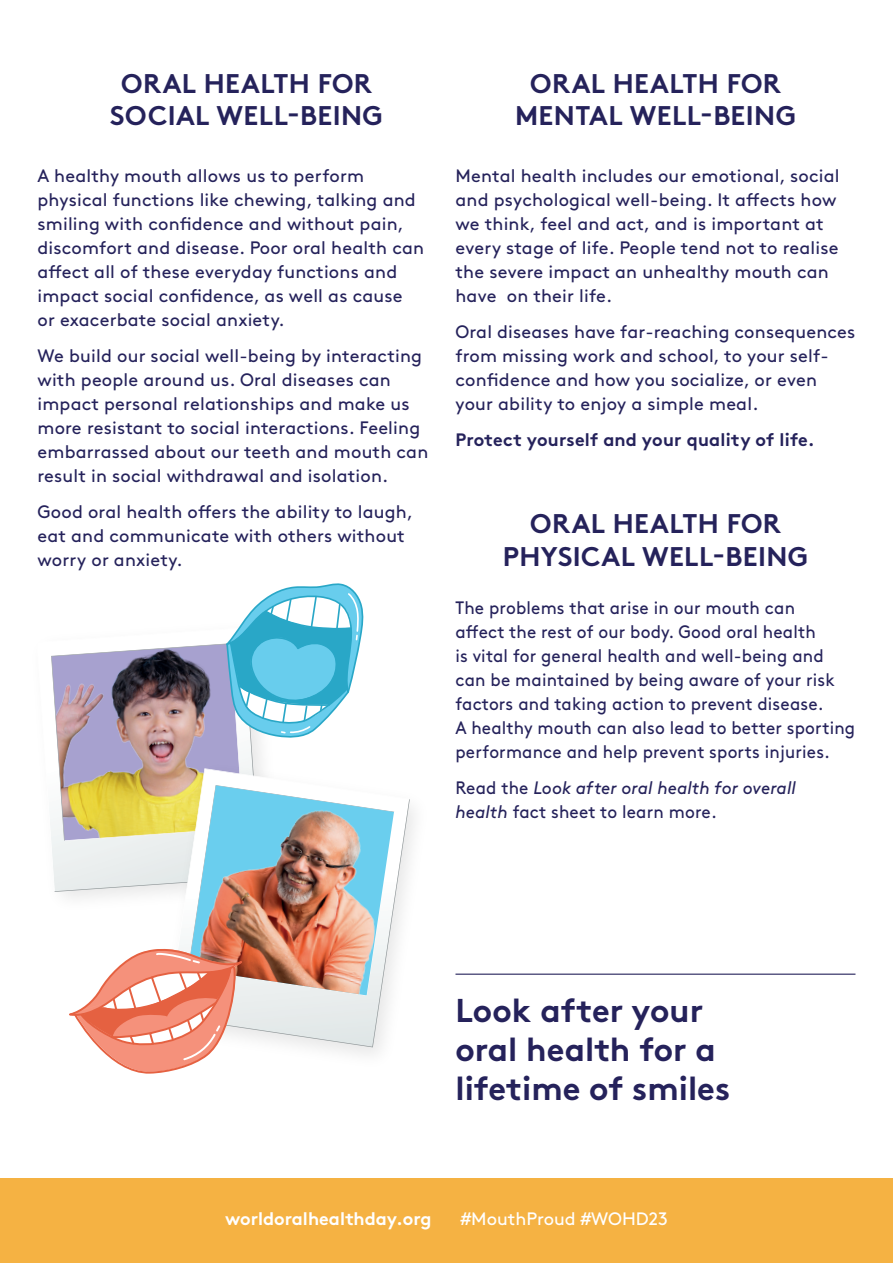
<style>
.page{position:relative;width:893px;height:1263px;background:#fff}
.page>*{position:absolute;margin:0;border:0;box-sizing:border-box;transform-origin:0 0}
.t1{font:700 33px/39px "Brown";color:#25225b}
.t2{font:700 27px/32.4px "Brown";letter-spacing:.015em;color:#25225b;text-align:center}
.FACTSHEET_BODY{font:18px/24px "Brown";letter-spacing:.01em;color:#25225b}
.FACTSHEET_BODY-2{font:18px/24px "Brown";letter-spacing:.01em;color:#25225b;scale:.95 1}
.FACTSHEET_BODY-3{font:italic 18px/24px "Brown";letter-spacing:.005em;color:#25225b;scale:.95 1}
.FACTSHEET_BODY-4{font:700 18px "Brown";letter-spacing:.01em;color:#25225b}
.t3{font:700 18px "Brown";color:#fff}
.t4{font:18px "Brown";color:#fff}
.s1{font-style:normal}
</style>
<div class="page">
<div style="left:0;top:1178px;width:893px;height:85px;background:#f5b243"></div>
<svg style="left:394px;top:799px;width:16px;height:156px"></svg>
<img style="left:51px;top:583px;width:343px;height:491px">
<hr style="left:455px;top:973px;width:400px;height:2px;background:#25225b">
<p class="t2" style="left:110px;top:64px;width:274px">ORAL HEALTH FOR<br>SOCIAL WELL-BEING</p>
<p class="FACTSHEET_BODY" style="left:37px;top:162px;width:388px">A healthy mouth allows us to perform physical functions like chewing, talking and smiling with confidence and without pain, discomfort and disease. Poor oral health can affect all of these everyday functions and impact social confidence, as well as cause or exacerbate social anxiety.</p>
<p class="FACTSHEET_BODY" style="left:37px;top:342px;width:392px">We build our social well-being by interacting with people around us. Oral diseases can impact personal relationships and make us more resistant to social interactions. Feeling embarrassed about our teeth and mouth can result in social withdrawal and isolation.</p>
<p class="FACTSHEET_BODY" style="left:37px;top:498px;width:377px">Good oral health offers the ability to laugh, eat and communicate with others without worry or anxiety.</p>
<p class="t2" style="left:530px;top:64px;width:252px">ORAL HEALTH FOR</p>
<p class="t2" style="left:515px;top:97px;width:283px">MENTAL WELL-BEING</p>
<p class="FACTSHEET_BODY" style="left:455px;top:162px;width:386px">Mental health includes our emotional, social and psychological well-being. It affects how we think, feel and act, and is important at every stage of life. People tend not to realise the severe impact an unhealthy mouth can have on their life.</p>
<p class="FACTSHEET_BODY" style="left:455px;top:318px;width:401px">Oral diseases have far-reaching consequences from missing work and school, to your self&shy;confidence and how you socialize, or even your ability to enjoy a simple meal.</p>
<p class="FACTSHEET_BODY-4" style="left:455px;top:425px;width:361px">Protect yourself and your quality of life.</p>
<p class="t2" style="left:503px;top:505px;width:307px">ORAL HEALTH FOR<br>PHYSICAL WELL-BEING</p>
<p class="FACTSHEET_BODY-2" style="left:455px;top:594px;width:422px">The problems that arise in our mouth can<br>affect the rest of our body. Good oral health<br>is vital for general health and well-being and can be maintained by being aware of your risk factors and taking action to prevent disease.<br>A healthy mouth can also lead to better sporting performance and help prevent sports injuries.</p>
<p class="FACTSHEET_BODY-3" style="left:455px;top:774px;width:360px"><span class="s1">Read the</span> Look after oral health for overall health <span class="s1">fact sheet to learn more.</span></p>
<p class="t1" style="left:455px;top:987px;width:276px">Look after your oral health for a lifetime of smiles</p>
<p class="t3" style="left:225px;top:1204px;width:208px">worldoralhealthday.org</p>
<p class="t4" style="left:461px;top:1205px;width:209px">#MouthProud #WOHD23</p>
</div>
